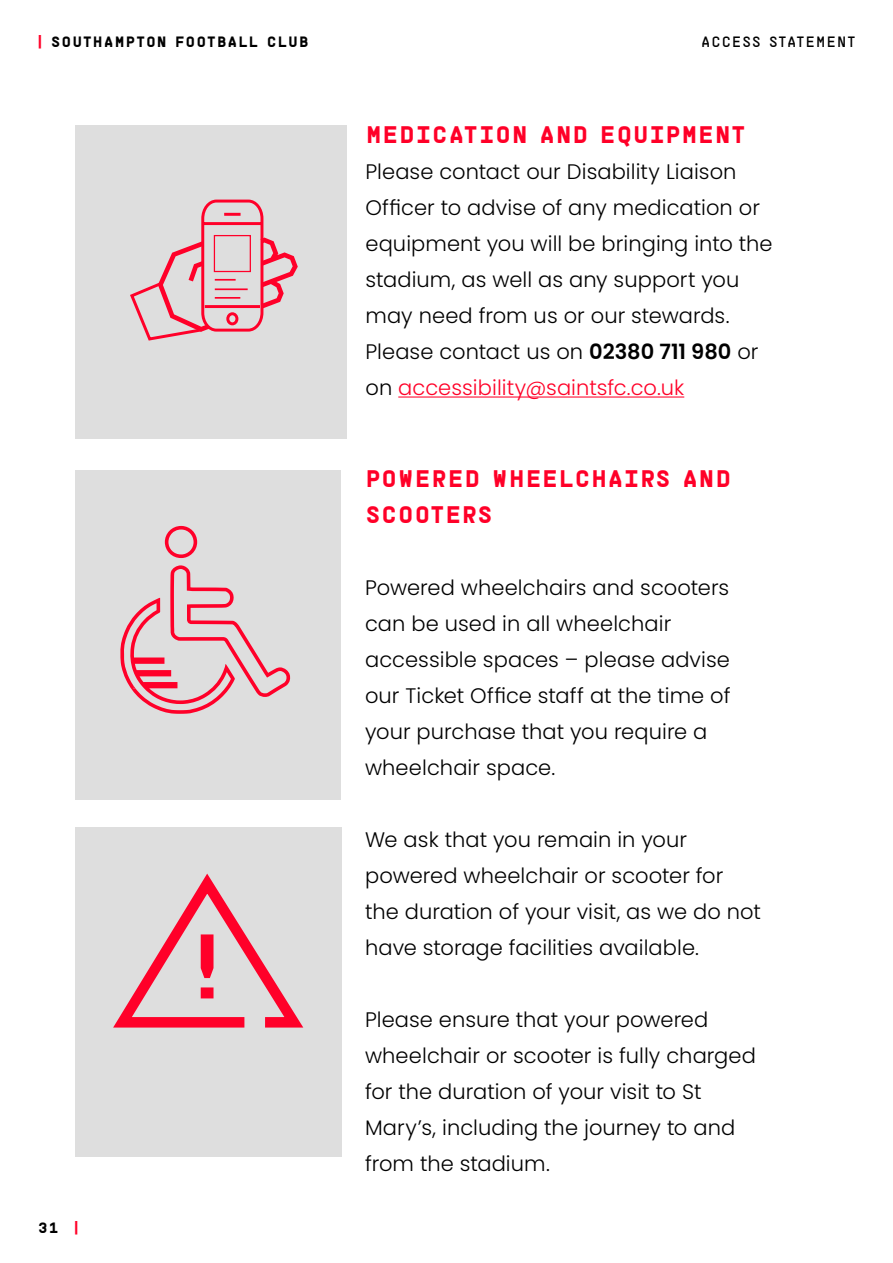
<style>
.page{position:relative;width:893px;height:1263px;background:#fff}
.page>*{position:absolute;margin:0;border:0;box-sizing:border-box;transform-origin:0 0}
.t1{font:700 91.35px "Saints";color:#ff0029}
.t2{font:700 24px/36px "Saints";letter-spacing:-.01em;color:#ff0028}
.t3{font:300 21px/36px "Poppins";letter-spacing:.005em;color:#000}
.t4{font:700 15px "Saints";letter-spacing:.03em;color:#000}
.t5{font:15px "Saints";letter-spacing:.03em;color:#000}
.s1{color:#ff0028}
.s2{font-weight:600}
</style>
<div class="page">
<hr style="left:398px;top:396px;width:286px;height:2px;background:#ff0028">
<div style="left:75px;top:125px;width:272px;height:314px;background:#dedede"></div>
<svg style="left:130px;top:199px;width:168px;height:142px"></svg>
<div style="left:75px;top:470px;width:266px;height:329px;background:#dedede"></div>
<div style="left:75px;top:828px;width:266px;height:329px;background:#dedede"></div>
<svg style="left:120px;top:565px;width:171px;height:149px"></svg>
<svg style="left:165px;top:526px;width:32px;height:32px"></svg>
<svg style="left:113px;top:873px;width:191px;height:155px"></svg>
<p class="t4" style="left:37px;top:30px;width:273px"><span class="s1">|</span> SOUTHAMPTON FOOTBALL CLUB</p>
<p class="t5" style="left:701px;top:31px;width:157px">ACCESS STATEMENT</p>
<p class="t2" style="left:365px;top:116px;width:382px">MEDICATION AND EQUIPMENT</p>
<p class="t3" style="left:365px;top:154px;width:409px">Please contact our Disability Liaison Officer to advise of any medication or equipment you will be bringing into the stadium, as well as any support you may need from us or our stewards.<br>Please contact us on <span class="s2">02380 711 980</span> or on <span class="s1">accessibility@saintsfc.co.uk</span></p>
<p class="t2" style="left:365px;top:460px;width:368px">POWERED WHEELCHAIRS AND<br>SCOOTERS</p>
<p class="t4" style="left:38px;top:1217px;width:43px">31 <span class="s1">|</span></p>
<h1 class="t1" style="left:193px;top:899px;width:33px">!</h1>
<p class="t3" style="left:365px;top:570px;width:367px">Powered wheelchairs and scooters can be used in all wheelchair accessible spaces – please advise our Ticket Office staff at the time of your purchase that you require a wheelchair space.</p>
<p class="t3" style="left:365px;top:822px;width:397px">We ask that you remain in your powered wheelchair or scooter for the duration of your visit, as we do not have storage facilities available.</p>
<p class="t3" style="left:365px;top:1002px;width:392px">Please ensure that your powered wheelchair or scooter is fully charged for the duration of your visit to St<br>Mary’s, including the journey to and from the stadium.</p>
</div>
